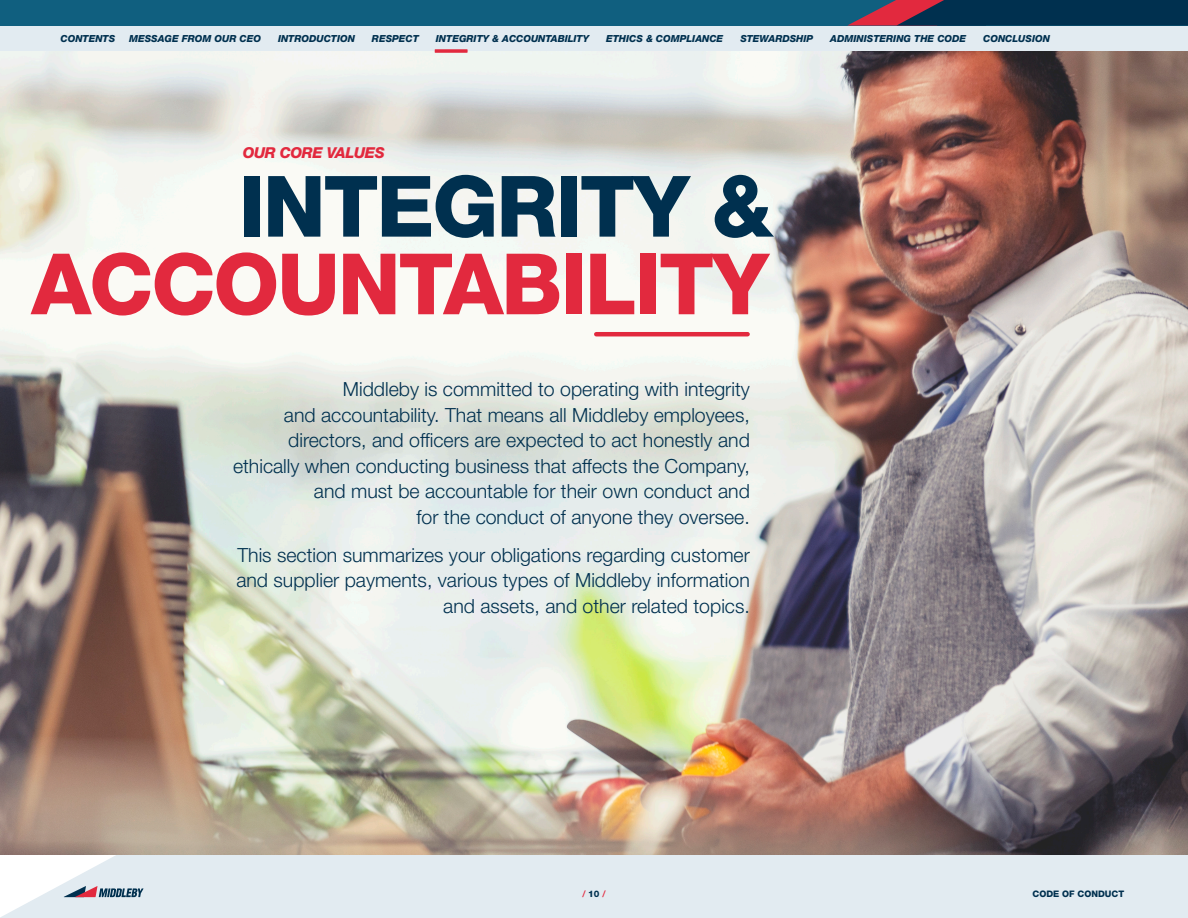
<style>
.page{position:relative;width:1188px;height:918px;background:#fff}
.page>*{position:absolute;margin:0;border:0;box-sizing:border-box;transform-origin:0 0}
.t1{font:800 84.75px "Helvetica Neue LT Std";letter-spacing:-.025em;color:#e2293e}
.TITLE_SECTION{font:800 84.75px "Helvetica Neue LT Std";letter-spacing:-.025em;color:#00304f}
.p_1COL{font:300 19.5px/25.5px "Helvetica Neue LT Std";color:#00304f;text-align:right}
.TITLE_SECTION-2{font:italic 800 15.15px "Helvetica Neue LT Std";letter-spacing:-.025em;color:#e2293e}
.t2{font:italic 800 9.75px "Helvetica Neue LT Std";color:#00304f}
.t3{font:800 9px "Helvetica Neue LT Std";color:#00304f}
.t4{font:500 9px "Helvetica Neue LT Std";color:#e2293e}
.s1{font-weight:800;color:#00304f}
</style>
<div class="page">
<svg style="left:0;top:854px;width:307px;height:64px;fill:#e2ebf1"></svg>
<div style="left:307px;top:854px;width:881px;height:64px;background:#e2ebf1"></div>
<img style="left:0;top:51px;width:1188px;height:803px">
<hr style="left:596px;top:332px;width:152px;height:4px;background:#e2293e">
<svg style="left:64px;top:886px;width:80px;height:11px"></svg>
<div style="left:0;top:26px;width:1188px;height:25px;background:#e2ebf1"></div>
<div style="left:0;top:0;width:1188px;height:26px;background:#105f7f"></div>
<svg style="left:847px;top:0;width:341px;height:26px"></svg>
<hr style="left:435px;top:50px;width:32px;height:3px;background:#e2293e">
<p class="t2" style="left:61px;top:32px;width:56px">CONTENTS</p>
<p class="t2" style="left:129px;top:32px;width:134px">MESSAGE FROM OUR CEO</p>
<p class="t2" style="left:278px;top:32px;width:78px">INTRODUCTION</p>
<p class="t2" style="left:372px;top:32px;width:48px">RESPECT</p>
<p class="t2" style="left:436px;top:32px;width:155px">INTEGRITY &amp; ACCOUNTABILITY</p>
<p class="t2" style="left:606px;top:32px;width:119px">ETHICS &amp; COMPLIANCE</p>
<p class="t2" style="left:740px;top:32px;width:74px">STEWARDSHIP</p>
<p class="t2" style="left:830px;top:32px;width:137px">ADMINISTERING THE CODE</p>
<p class="t2" style="left:983px;top:32px;width:68px">CONCLUSION</p>
<p class="TITLE_SECTION-2" style="left:243px;top:144px;width:144px">OUR CORE VALUES</p>
<p class="TITLE_SECTION" style="left:238px;top:156px;width:536px">INTEGRITY &amp;</p>
<h1 class="t1" style="left:31px;top:234px;width:739px">ACCOUNTABILITY</h1>
<p class="p_1COL" style="left:233px;top:376px;width:518px">Middleby is committed to operating with integrity<br>and accountability. That means all Middleby employees, directors, and officers are expected to act honestly and ethically when conducting business that affects the Company, and must be accountable for their own conduct and<br>for the conduct of anyone they oversee.</p>
<p class="p_1COL" style="left:236px;top:542px;width:515px">This section summarizes your obligations regarding customer and supplier payments, various types of Middleby information and assets, and other related topics.</p>
<p class="t4" style="left:582px;top:889px;width:25px">/ <span class="s1">10</span> /</p>
<p class="t3" style="left:1033px;top:889px;width:93px">CODE OF CONDUCT</p>
</div>
